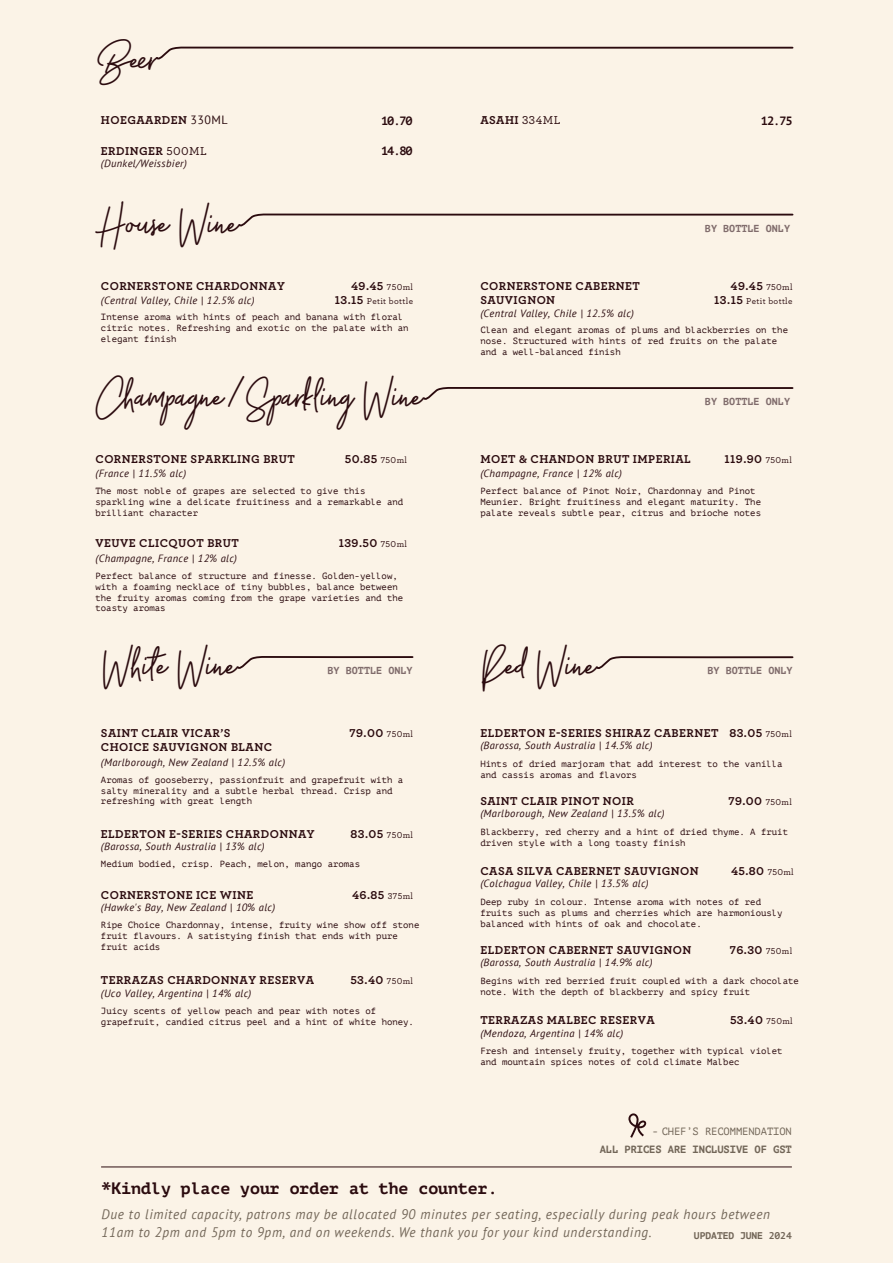
<style>
.page{position:relative;width:893px;height:1263px;background:#fbf3e7}
.page>*{position:absolute;margin:0;border:0;box-sizing:border-box;transform-origin:0 0}
.t1{font:37.5px "Ball Pen Regular";color:#2b0b0f}
.t2{font:700 16.5px "PT Mono";color:#2b0b0f}
.t3{font:italic 13.8px/18px "PT Sans";letter-spacing:.05em;color:#726658;scale:.96 1}
.t4{font:700 12px/14.4px "Archer";letter-spacing:.035em;color:#2b0b0f}
.t5{font:700 12px "PT Mono";letter-spacing:-.09em;color:#2b0b0f}
.t6{font:italic 10.5px "PT Sans";letter-spacing:.035em;color:#2b0b0f}
.t7{font:700 10.5px "PT Mono";letter-spacing:-.01em;color:#726658}
.t8{font:10.5px "PT Mono";letter-spacing:-.01em;color:#726658}
.t9{font:700 10.2px "PT Mono";color:#806c6c}
.t10{font:700 9.75px "PT Mono";letter-spacing:-.01em;color:#726658}
.t11{font:9px/10.8px "PT Mono";color:#2b0b0f}
.t12{font:500 9px "Archer";letter-spacing:.035em;color:#2b0b0f}
.s1{font-family:"PT Sans";font-weight:400}
.s2{font-weight:500}
.s3{font-weight:500;font-size:9px}
.s4{font-weight:700;font-size:12px}
</style>
<div class="page">
<hr style="left:101px;top:1166px;width:691px;height:1px;background:#2b0b0f">
<svg style="left:628px;top:1113px;width:18px;height:25px"></svg>
<svg style="left:156px;top:46px;width:638px;height:14px"></svg>
<svg style="left:238px;top:213px;width:556px;height:14px"></svg>
<svg style="left:423px;top:387px;width:371px;height:13px"></svg>
<svg style="left:237px;top:656px;width:177px;height:13px"></svg>
<svg style="left:596px;top:656px;width:198px;height:13px"></svg>
<h1 class="t1" style="left:103px;top:32px;width:57px">Beer</h1>
<h3 class="t4" style="left:101px;top:112px;width:128px">HOEGAARDEN <span class="s1">330ML</span></h3>
<h3 class="t5" style="left:381px;top:113px;width:33px">10.70</h3>
<h3 class="t4" style="left:480px;top:112px;width:81px">ASAHI <span class="s2">334ML</span></h3>
<h3 class="t5" style="left:761px;top:113px;width:33px">12.75</h3>
<h3 class="t4" style="left:101px;top:143px;width:107px">ERDINGER <span class="s2">500ML</span></h3>
<p class="t6" style="left:101px;top:157px;width:87px">(Dunkel/Weissbier)</p>
<h3 class="t5" style="left:381px;top:144px;width:33px">14.80</h3>
<h1 class="t1" style="left:105px;top:196px;width:136px">House Wine</h1>
<h3 class="t4" style="left:101px;top:278px;width:185px">CORNERSTONE CHARDONNAY</h3>
<p class="t6" style="left:101px;top:293px;width:155px">(Central Valley, Chile | 12.5% alc)</p>
<p class="t11" style="left:101px;top:311px;width:309px">Intense aroma with hints of peach and banana with floral citric notes. Refreshing and exotic on the palate with an elegant finish</p>
<h3 class="t4" style="left:351px;top:278px;width:63px">49.45 <span class="s3">750ml</span></h3>
<p class="t12" style="left:335px;top:294px;width:80px"><span class="s4">13.15</span> Petit bottle</p>
<h1 class="t1" style="left:99px;top:369px;width:326px">Champagne/Sparkling Wine</h1>
<h3 class="t4" style="left:96px;top:451px;width:201px">CORNERSTONE SPARKLING BRUT</h3>
<h3 class="t4" style="left:345px;top:451px;width:64px">50.85 <span class="s3">750ml</span></h3>
<p class="t6" style="left:96px;top:467px;width:92px">(France | 11.5% alc)</p>
<p class="t11" style="left:96px;top:486px;width:309px">The most noble of grapes are selected to give this sparkling wine a delicate fruitiness and a remarkable and brilliant character</p>
<h3 class="t4" style="left:96px;top:535px;width:145px">VEUVE CLICQUOT BRUT</h3>
<h3 class="t4" style="left:339px;top:535px;width:70px">139.50 <span class="s3">750ml</span></h3>
<p class="t6" style="left:96px;top:551px;width:143px">(Champagne, France | 12% alc)</p>
<p class="t11" style="left:96px;top:570px;width:309px">Perfect balance of structure and finesse. Golden-yellow, with a foaming necklace of tiny bubbles, balance between the fruity aromas coming from the grape varieties and the toasty aromas</p>
<h1 class="t1" style="left:105px;top:638px;width:134px">White Wine</h1>
<h3 class="t4" style="left:101px;top:725px;width:173px">SAINT CLAIR VICAR’S<br>CHOICE SAUVIGNON BLANC</h3>
<p class="t6" style="left:101px;top:755px;width:186px">(Marlborough, New Zealand | 12.5% alc)</p>
<p class="t11" style="left:101px;top:774px;width:304px">Aromas of gooseberry, passionfruit and grapefruit with a salty minerality and a subtle herbal thread. Crisp and refreshing with great length</p>
<h3 class="t4" style="left:101px;top:825px;width:215px">ELDERTON E-SERIES CHARDONNAY</h3>
<p class="t6" style="left:101px;top:840px;width:165px">(Barossa, South Australia | 13% alc)</p>
<p class="t11" style="left:101px;top:859px;width:261px">Medium bodied, crisp. Peach, melon, mango aromas</p>
<p class="t9" style="left:327px;top:664px;width:87px">BY BOTTLE ONLY</p>
<h3 class="t4" style="left:350px;top:725px;width:65px">79.00 <span class="s3">750ml</span></h3>
<h3 class="t4" style="left:350px;top:825px;width:64px">83.05 <span class="s3">750ml</span></h3>
<h3 class="t4" style="left:101px;top:887px;width:154px">CORNERSTONE ICE WINE</h3>
<h3 class="t4" style="left:352px;top:887px;width:62px">46.85 <span class="s3">375ml</span></h3>
<p class="t6" style="left:101px;top:901px;width:176px">(Hawke's Bay, New Zealand | 10% alc)</p>
<p class="t11" style="left:101px;top:920px;width:320px">Ripe Choice Chardonnay, intense, fruity wine show off stone fruit flavours. A satistying finish that ends with pure fruit acids</p>
<h3 class="t4" style="left:101px;top:972px;width:215px">TERRAZAS CHARDONNAY RESERVA</h3>
<h3 class="t4" style="left:350px;top:972px;width:64px">53.40 <span class="s3">750ml</span></h3>
<p class="t6" style="left:101px;top:986px;width:152px">(Uco Valley, Argentina | 14% alc)</p>
<p class="t11" style="left:101px;top:1005px;width:315px">Juicy scents of yellow peach and pear with notes of grapefruit, candied citrus peel and a hint of white honey.</p>
<p class="t9" style="left:705px;top:222px;width:87px">BY BOTTLE ONLY</p>
<h3 class="t4" style="left:731px;top:278px;width:63px">49.45 <span class="s3">750ml</span></h3>
<p class="t12" style="left:714px;top:294px;width:80px"><span class="s4">13.15</span> Petit bottle</p>
<h3 class="t4" style="left:480px;top:278px;width:161px">CORNERSTONE CABERNET<br>SAUVIGNON</h3>
<p class="t6" style="left:480px;top:306px;width:155px">(Central Valley, Chile | 12.5% alc)</p>
<p class="t11" style="left:480px;top:325px;width:309px">Clean and elegant aromas of plums and blackberries on the nose. Structured with hints of red fruits on the palate and a well-balanced finish</p>
<p class="t9" style="left:705px;top:395px;width:87px">BY BOTTLE ONLY</p>
<h3 class="t4" style="left:480px;top:451px;width:212px">MOET &amp; CHANDON BRUT IMPERIAL</h3>
<h3 class="t4" style="left:725px;top:451px;width:69px">119.90 <span class="s3">750ml</span></h3>
<p class="t6" style="left:480px;top:467px;width:143px">(Champagne, France | 12% alc)</p>
<p class="t11" style="left:480px;top:486px;width:282px">Perfect balance of Pinot Noir, Chardonnay and Pinot<br>Meunier. Bright fruitiness and elegant maturity. The palate reveals subtle pear, citrus and brioche notes</p>
<h1 class="t1" style="left:484px;top:638px;width:114px">Red Wine</h1>
<h3 class="t4" style="left:480px;top:725px;width:240px">ELDERTON E-SERIES SHIRAZ CABERNET</h3>
<p class="t6" style="left:480px;top:739px;width:174px">(Barossa, South Australia | 14.5% alc)</p>
<p class="t11" style="left:480px;top:759px;width:304px">Hints of dried marjoram that add interest to the vanilla and cassis aromas and flavors</p>
<h3 class="t4" style="left:480px;top:793px;width:155px">SAINT CLAIR PINOT NOIR</h3>
<h3 class="t4" style="left:728px;top:793px;width:65px">79.00 <span class="s3">750ml</span></h3>
<p class="t6" style="left:480px;top:807px;width:186px">(Marlborough, New Zealand | 13.5% alc)</p>
<p class="t11" style="left:480px;top:826px;width:309px">Blackberry, red cherry and a hint of dried thyme. A fruit driven style with a long toasty finish</p>
<h3 class="t4" style="left:480px;top:863px;width:220px">CASA SILVA CABERNET SAUVIGNON</h3>
<h3 class="t4" style="left:731px;top:863px;width:64px">45.80 <span class="s3">750ml</span></h3>
<p class="t6" style="left:480px;top:877px;width:170px">(Colchagua Valley, Chile | 13.5% alc)</p>
<p class="t11" style="left:480px;top:896px;width:304px">Deep ruby in colour. Intense aroma with notes of red fruits such as plums and cherries which are harmoniously balanced with hints of oak and chocolate.</p>
<h3 class="t4" style="left:480px;top:942px;width:213px">ELDERTON CABERNET SAUVIGNON</h3>
<h3 class="t4" style="left:730px;top:942px;width:64px">76.30 <span class="s3">750ml</span></h3>
<p class="t6" style="left:480px;top:956px;width:174px">(Barossa, South Australia | 14.9% alc)</p>
<p class="t11" style="left:480px;top:975px;width:320px">Begins with red berried fruit coupled with a dark chocolate note. With the depth of blackberry and spicy fruit</p>
<p class="t9" style="left:707px;top:664px;width:87px">BY BOTTLE ONLY</p>
<h3 class="t4" style="left:729px;top:725px;width:64px">83.05 <span class="s3">750ml</span></h3>
<h3 class="t4" style="left:730px;top:1012px;width:64px">53.40 <span class="s3">750ml</span></h3>
<h3 class="t4" style="left:480px;top:1012px;width:176px">TERRAZAS MALBEC RESERVA</h3>
<p class="t6" style="left:480px;top:1026px;width:144px">(Mendoza, Argentina | 14% alc)</p>
<p class="t11" style="left:480px;top:1045px;width:304px">Fresh and intensely fruity, together with typical violet and mountain spices notes of cold climate Malbec</p>
<p class="t8" style="left:652px;top:1126px;width:141px">- CHEF’S RECOMMENDATION</p>
<p class="t7" style="left:600px;top:1143px;width:194px">ALL PRICES ARE INCLUSIVE OF GST</p>
<h2 class="t2" style="left:102px;top:1178px;width:398px">*Kindly place your order at the counter.</h2>
<h3 class="t3" style="left:102px;top:1205px;width:698px">Due to limited capacity, patrons may be allocated 90 minutes per seating, especially during peak hours between<br>11am to 2pm and 5pm to 9pm, and on weekends. We thank you for your kind understanding.</h3>
<p class="t10" style="left:694px;top:1229px;width:99px">UPDATED JUNE 2024</p>
</div>
